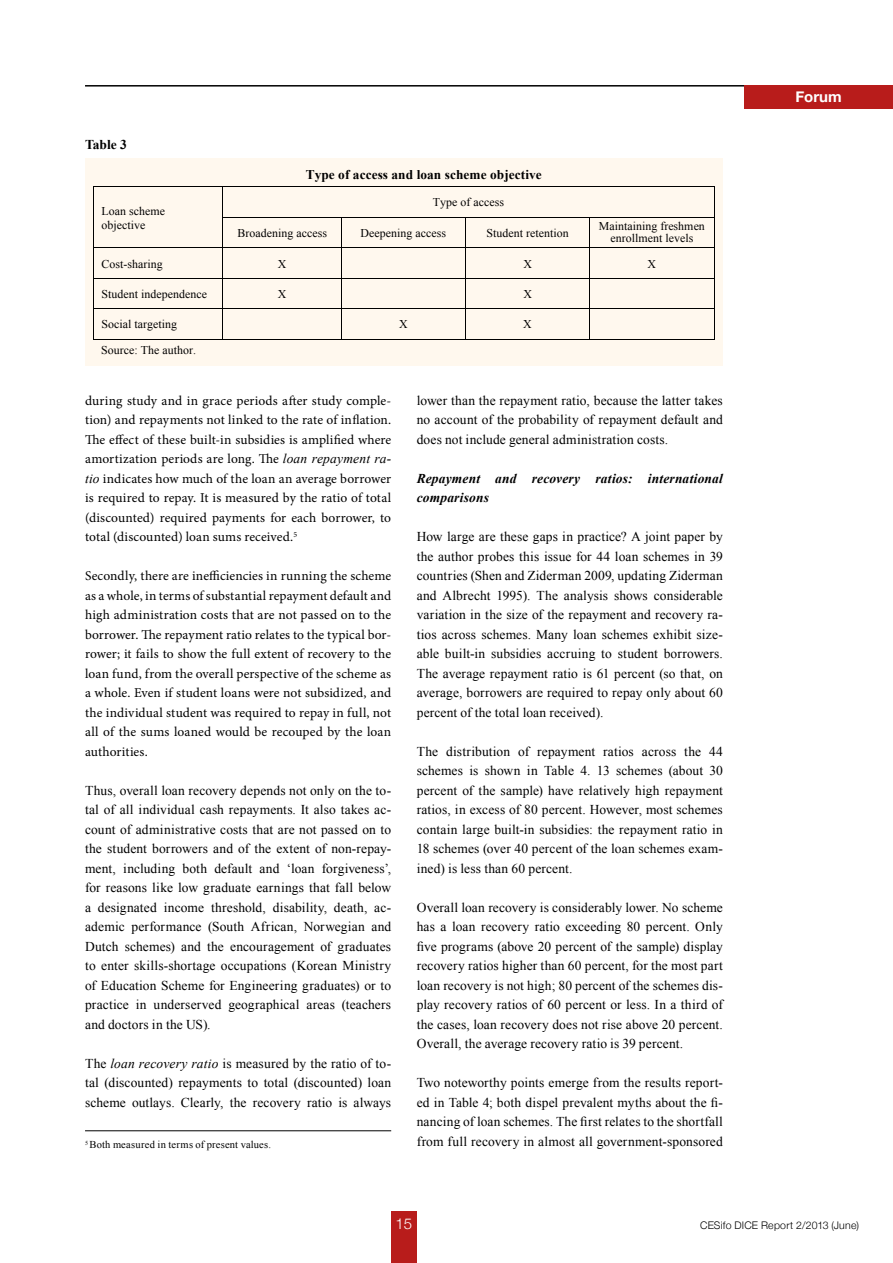
<style>
.page{position:relative;width:893px;height:1263px;background:#fff}
.page>*{position:absolute;margin:0;border:0;box-sizing:border-box;transform-origin:0 0}
.t1{font:700 15px "Helvetica Neue";color:#fff}
.t2{font:300 15px "Helvetica Neue";color:#fff}
.t3{font:13.5px/19.5px "Times New Roman";letter-spacing:.01em;color:#000;text-align:justify}
.t4{font:13.5px/19.5px "Minion Pro";letter-spacing:.005em;color:#000;text-align:justify}
.t5{font:italic 700 13.5px/19.5px "Times New Roman";letter-spacing:.015em;color:#000}
.t6{font:700 13.5px "Times New Roman";color:#000}
.t7{font:700 13.35px "Times New Roman";letter-spacing:.005em;color:#000}
.t8{font:11.85px/14.1px "Times New Roman";letter-spacing:.005em;color:#000}
.t9{font:10.5px "Times New Roman";letter-spacing:.02em;color:#000}
.t10{font:300 10.5px "Helvetica Neue";letter-spacing:.02em;color:#000}
.s1{font-family:"Times New Roman";font-style:italic}
.s2{font-style:italic}
</style>
<div class="page">
<hr style="left:85px;top:85px;width:659px;height:2px;background:#000">
<div style="left:744px;top:85px;width:149px;height:23px;background:#b81c1b"></div>
<div style="left:391px;top:1212px;width:26px;height:51px;background:#b81c1b"></div>
<hr style="left:85px;top:1130px;width:306px;height:1px;background:#000">
<div style="left:85px;top:159px;width:638px;height:207px;background:#fff8ee"></div>
<hr style="left:93px;top:187px;width:129px;height:1px;background:#000">
<hr style="left:223px;top:187px;width:491px;height:1px;background:#000">
<hr style="left:93px;top:187px;width:1px;height:30px;background:#000">
<hr style="left:222px;top:187px;width:1px;height:30px;background:#000">
<hr style="left:714px;top:187px;width:1px;height:30px;background:#000">
<hr style="left:223px;top:217px;width:118px;height:1px;background:#000">
<hr style="left:342px;top:217px;width:123px;height:1px;background:#000">
<hr style="left:466px;top:217px;width:124px;height:1px;background:#000">
<hr style="left:590px;top:217px;width:124px;height:1px;background:#000">
<svg style="left:93px;top:217px;width:1px;height:30px"></svg>
<hr style="left:93px;top:247px;width:129px;height:1px;background:#000">
<svg style="left:222px;top:217px;width:1px;height:31px"></svg>
<hr style="left:223px;top:247px;width:118px;height:1px;background:#000">
<svg style="left:341px;top:217px;width:1px;height:31px"></svg>
<hr style="left:342px;top:247px;width:123px;height:1px;background:#000">
<svg style="left:465px;top:217px;width:1px;height:31px"></svg>
<hr style="left:466px;top:247px;width:124px;height:1px;background:#000">
<hr style="left:590px;top:247px;width:124px;height:1px;background:#000">
<svg style="left:714px;top:217px;width:1px;height:31px"></svg>
<hr style="left:93px;top:248px;width:1px;height:30px;background:#000">
<hr style="left:222px;top:248px;width:1px;height:30px;background:#000">
<hr style="left:341px;top:248px;width:1px;height:30px;background:#000">
<hr style="left:465px;top:248px;width:1px;height:30px;background:#000">
<hr style="left:590px;top:248px;width:1px;height:30px;background:#000">
<hr style="left:714px;top:248px;width:1px;height:30px;background:#000">
<hr style="left:93px;top:278px;width:129px;height:1px;background:#000">
<hr style="left:223px;top:278px;width:118px;height:1px;background:#000">
<hr style="left:342px;top:278px;width:123px;height:1px;background:#000">
<hr style="left:466px;top:278px;width:124px;height:1px;background:#000">
<hr style="left:590px;top:278px;width:124px;height:1px;background:#000">
<hr style="left:93px;top:279px;width:1px;height:30px;background:#000">
<hr style="left:222px;top:279px;width:1px;height:30px;background:#000">
<hr style="left:341px;top:279px;width:1px;height:30px;background:#000">
<hr style="left:465px;top:279px;width:1px;height:30px;background:#000">
<hr style="left:590px;top:279px;width:1px;height:30px;background:#000">
<hr style="left:714px;top:279px;width:1px;height:30px;background:#000">
<hr style="left:93px;top:309px;width:129px;height:1px;background:#000">
<hr style="left:223px;top:309px;width:118px;height:1px;background:#000">
<hr style="left:342px;top:309px;width:123px;height:1px;background:#000">
<hr style="left:466px;top:309px;width:124px;height:1px;background:#000">
<hr style="left:590px;top:309px;width:124px;height:1px;background:#000">
<hr style="left:93px;top:309px;width:1px;height:30px;background:#000">
<hr style="left:93px;top:339px;width:129px;height:1px;background:#000">
<hr style="left:222px;top:309px;width:1px;height:30px;background:#000">
<hr style="left:223px;top:339px;width:118px;height:1px;background:#000">
<hr style="left:341px;top:309px;width:1px;height:30px;background:#000">
<hr style="left:342px;top:339px;width:123px;height:1px;background:#000">
<hr style="left:465px;top:309px;width:1px;height:30px;background:#000">
<hr style="left:466px;top:339px;width:124px;height:1px;background:#000">
<hr style="left:590px;top:309px;width:1px;height:30px;background:#000">
<hr style="left:590px;top:339px;width:124px;height:1px;background:#000">
<hr style="left:714px;top:309px;width:1px;height:30px;background:#000">
<p class="t6" style="left:85px;top:136px;width:43px">Table 3</p>
<p class="t8" style="left:101px;top:203px;width:65px">Loan scheme objective</p>
<p class="t7" style="left:306px;top:165px;width:238px">Type of access and loan scheme objective</p>
<p class="t8" style="left:433px;top:195px;width:73px">Type of access</p>
<p class="t8" style="left:237px;top:226px;width:91px">Broadening access</p>
<p class="t8" style="left:361px;top:226px;width:87px">Deepening access</p>
<p class="t8" style="left:486px;top:226px;width:84px">Student retention</p>
<p class="t8" style="left:599px;top:220px;width:108px;line-height:11.9px;text-align:center">Maintaining freshmen enrollment levels</p>
<p class="t8" style="left:101px;top:256px;width:63px">Cost-sharing</p>
<p class="t8" style="left:278px;top:256px;width:10px">X</p>
<p class="t8" style="left:523px;top:256px;width:10px">X</p>
<p class="t8" style="left:647px;top:256px;width:10px">X</p>
<p class="t8" style="left:101px;top:287px;width:107px">Student independence</p>
<p class="t8" style="left:278px;top:287px;width:10px">X</p>
<p class="t8" style="left:523px;top:287px;width:10px">X</p>
<p class="t8" style="left:101px;top:317px;width:77px">Social targeting</p>
<p class="t8" style="left:399px;top:317px;width:10px">X</p>
<p class="t8" style="left:523px;top:317px;width:10px">X</p>
<p class="t8" style="left:101px;top:343px;width:96px">Source: The author.</p>
<p class="t4" style="left:85px;top:391px;width:308px">during study and in grace periods after study comple&shy;tion) and repayments not linked to the rate of inflation.<br>The effect of these built-in subsidies is amplified where amortization periods are long. The <span class="s1">loan repayment ra&shy;tio</span> indicates how much of the loan an average borrower is required to repay. It is measured by the ratio of total (discounted) required payments for each borrower, to total (discounted) loan sums received.<sup>5</sup></p>
<p class="t4" style="left:85px;top:566px;width:308px">Secondly, there are inefficiencies in running the scheme as a whole, in terms of substantial repayment default and high administration costs that are not passed on to the borrower. The repayment ratio relates to the typical bor&shy;rower; it fails to show the full extent of recovery to the loan fund, from the overall perspective of the scheme as a whole. Even if student loans were not subsidized, and the individual student was required to repay in full, not all of the sums loaned would be recouped by the loan authorities.</p>
<p class="t3" style="left:85px;top:780px;width:308px">Thus, overall loan recovery depends not only on the to&shy;tal of all individual cash repayments. It also takes ac&shy;count of administrative costs that are not passed on to the student borrowers and of the extent of non-repay&shy;ment, including both default and ‘loan forgiveness’, for reasons like low graduate earnings that fall below a designated income threshold, disability, death, ac&shy;ademic performance (South African, Norwegian and Dutch schemes) and the encouragement of graduates to enter skills-shortage occupations (Korean Ministry of Education Scheme for Engineering graduates) or to practice in underserved geographical areas (teachers and doctors in the US).</p>
<p class="t3" style="left:85px;top:1053px;width:308px">The <span class="s2">loan recovery ratio</span> is measured by the ratio of to&shy;tal (discounted) repayments to total (discounted) loan scheme outlays. Clearly, the recovery ratio is always</p>
<p class="t9" style="left:85px;top:1137px;width:187px"><sup>5</sup> Both measured in terms of present values.</p>
<p class="t3" style="left:417px;top:390px;width:308px">lower than the repayment ratio, because the latter takes no account of the probability of repayment default and does not include general administration costs.</p>
<p class="t5" style="left:417px;top:468px;width:308px">Repayment and recovery ratios: international comparisons</p>
<p class="t3" style="left:417px;top:527px;width:308px">How large are these gaps in practice? A joint paper by the author probes this issue for 44 loan schemes in 39 countries (Shen and Ziderman 2009, updating Ziderman and Albrecht 1995). The analysis shows considerable variation in the size of the repayment and recovery ra&shy;tios across schemes. Many loan schemes exhibit size&shy;able built-in subsidies accruing to student borrowers.<br>The average repayment ratio is 61 percent (so that, on average, borrowers are required to repay only about 60 percent of the total loan received).</p>
<p class="t3" style="left:417px;top:741px;width:308px">The distribution of repayment ratios across the 44 schemes is shown in Table 4. 13 schemes (about 30 percent of the sample) have relatively high repayment ratios, in excess of 80 percent. However, most schemes contain large built-in subsidies: the repayment ratio in 18 schemes (over 40 percent of the loan schemes exam&shy;ined) is less than 60 percent.</p>
<p class="t3" style="left:417px;top:897px;width:308px">Overall loan recovery is considerably lower. No scheme has a loan recovery ratio exceeding 80 percent. Only five programs (above 20 percent of the sample) display recovery ratios higher than 60 percent, for the most part loan recovery is not high; 80 percent of the schemes dis&shy;play recovery ratios of 60 percent or less. In a third of the cases, loan recovery does not rise above 20 percent.<br>Overall, the average recovery ratio is 39 percent.</p>
<p class="t3" style="left:417px;top:1073px;width:308px">Two noteworthy points emerge from the results report&shy;ed in Table 4; both dispel prevalent myths about the fi&shy;nancing of loan schemes. The first relates to the shortfall from full recovery in almost all government-sponsored</p>
<p class="t1" style="left:795px;top:87px;width:48px">Forum</p>
<p class="t2" style="left:396px;top:1214px;width:18px">15</p>
<p class="t10" style="left:700px;top:1219px;width:160px">CESifo DICE Report 2/2013 (June)</p>
</div>
